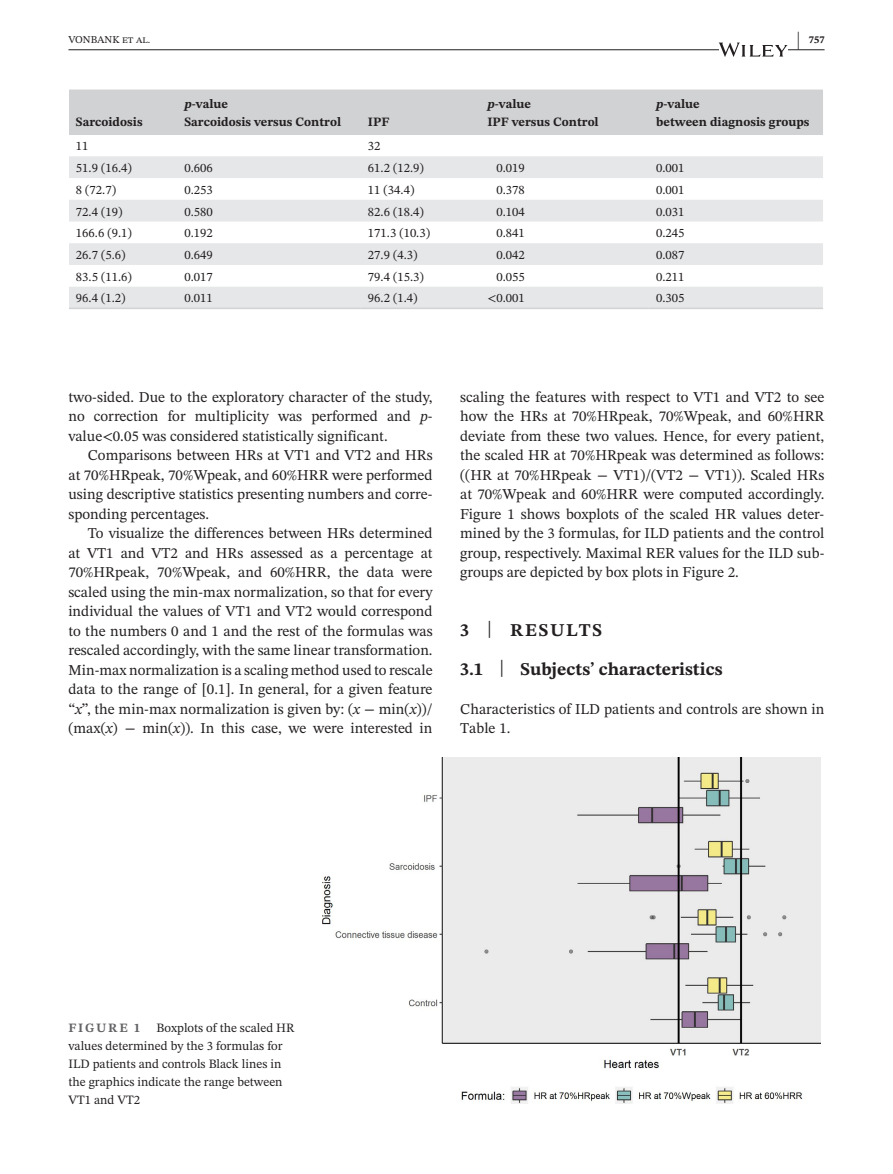
<style>
.page{position:relative;width:893px;height:1174px;background:#fff}
.page>*{position:absolute;margin:0;border:0;box-sizing:border-box;transform-origin:0 0}
.t1{font:700 21px "STIX Two Text";color:#231f20;scale:.42 1}
.t2{font:700 18px/39px "STIX Two Text";color:#231f20}
.t3{font:15px/19.5px "STIX Two Text";color:#231f20;text-align:justify}
.t4{font:12.75px/18px "STIX Two Text";color:#231f20}
.t5{font:700 12.75px/17.2px "STIX Two Text";color:#231f20}
.t6{font:700 12.75px "STIX Two Text";letter-spacing:.14em;color:#636366}
.t7{font:10.5px "STIX Two Text";color:#231f20}
.t8{font:700 10.5px "STIX Two Text";color:#231f20}
.s1{font-style:italic}
.s2{font-weight:400;font-size:23.7px}
</style>
<div class="page">
<hr style="left:68px;top:49px;width:756px;height:1px;background:#231f20">
<svg style="left:719px;top:43px;width:68px;height:14px"></svg>
<img style="left:323px;top:757px;width:497px;height:347px">
<div style="left:69px;top:90px;width:754px;height:45px;background:#d1d2d4"></div>
<svg style="left:69px;top:156px;width:754px;height:152px;fill:#e6e7e9"></svg>
<hr style="left:68px;top:308px;width:109px;height:1px;background:#d1d2d4">
<hr style="left:177px;top:308px;width:183px;height:1px;background:#d1d2d4">
<hr style="left:360px;top:308px;width:120px;height:1px;background:#d1d2d4">
<hr style="left:480px;top:308px;width:169px;height:1px;background:#d1d2d4">
<hr style="left:649px;top:308px;width:174px;height:1px;background:#d1d2d4">
<h1 class="t1" style="left:797px;top:24px;width:8px">|</h1>
<p class="t7" style="left:68px;top:32px;width:83px">VONBANK et al.</p>
<p class="t8" style="left:809px;top:32px;width:17px">757</p>
<p class="t5" style="left:76px;top:113px;width:68px">Sarcoidosis</p>
<p class="t5" style="left:184px;top:96px;width:158px"><span class="s1">p</span>-value<br>Sarcoidosis versus Control</p>
<p class="t5" style="left:368px;top:113px;width:23px">IPF</p>
<p class="t5" style="left:487px;top:96px;width:113px"><span class="s1">p</span>-value<br>IPF versus Control</p>
<p class="t5" style="left:656px;top:96px;width:155px"><span class="s1">p</span>-value<br>between diagnosis groups</p>
<p class="t4" style="left:76px;top:137px;width:14px">11</p>
<p class="t4" style="left:368px;top:137px;width:14px">32</p>
<p class="t4" style="left:76px;top:159px;width:57px">51.9 (16.4)</p>
<p class="t4" style="left:184px;top:159px;width:30px">0.606</p>
<p class="t4" style="left:368px;top:159px;width:57px">61.2 (12.9)</p>
<p class="t4" style="left:496px;top:159px;width:30px">0.019</p>
<p class="t4" style="left:656px;top:159px;width:30px">0.001</p>
<p class="t4" style="left:76px;top:180px;width:42px">8 (72.7)</p>
<p class="t4" style="left:184px;top:180px;width:30px">0.253</p>
<p class="t4" style="left:368px;top:180px;width:48px">11 (34.4)</p>
<p class="t4" style="left:496px;top:180px;width:30px">0.378</p>
<p class="t4" style="left:656px;top:180px;width:30px">0.001</p>
<p class="t4" style="left:76px;top:202px;width:48px">72.4 (19)</p>
<p class="t4" style="left:184px;top:202px;width:30px">0.580</p>
<p class="t4" style="left:368px;top:202px;width:57px">82.6 (18.4)</p>
<p class="t4" style="left:496px;top:202px;width:30px">0.104</p>
<p class="t4" style="left:656px;top:202px;width:30px">0.031</p>
<p class="t4" style="left:76px;top:224px;width:57px">166.6 (9.1)</p>
<p class="t4" style="left:184px;top:224px;width:30px">0.192</p>
<p class="t4" style="left:368px;top:224px;width:64px">171.3 (10.3)</p>
<p class="t4" style="left:496px;top:224px;width:30px">0.841</p>
<p class="t4" style="left:656px;top:224px;width:30px">0.245</p>
<p class="t4" style="left:76px;top:246px;width:51px">26.7 (5.6)</p>
<p class="t4" style="left:184px;top:246px;width:30px">0.649</p>
<p class="t4" style="left:368px;top:246px;width:51px">27.9 (4.3)</p>
<p class="t4" style="left:496px;top:246px;width:30px">0.042</p>
<p class="t4" style="left:656px;top:246px;width:30px">0.087</p>
<p class="t4" style="left:76px;top:267px;width:57px">83.5 (11.6)</p>
<p class="t4" style="left:184px;top:267px;width:30px">0.017</p>
<p class="t4" style="left:368px;top:267px;width:57px">79.4 (15.3)</p>
<p class="t4" style="left:496px;top:267px;width:30px">0.055</p>
<p class="t4" style="left:656px;top:267px;width:30px">0.211</p>
<p class="t4" style="left:76px;top:289px;width:51px">96.4 (1.2)</p>
<p class="t4" style="left:184px;top:289px;width:30px">0.011</p>
<p class="t4" style="left:368px;top:289px;width:51px">96.2 (1.4)</p>
<p class="t4" style="left:487px;top:289px;width:39px">&lt;0.001</p>
<p class="t4" style="left:656px;top:289px;width:30px">0.305</p>
<p class="t3" style="left:68px;top:387px;width:366px">two-sided. Due to the exploratory character of the study, no correction for multiplicity was performed and <span class="s1">p&shy;</span>value&lt;0.05 was considered statistically significant.</p>
<p class="t3" style="left:68px;top:445px;width:366px;text-indent:19px">Comparisons between HRs at VT1 and VT2 and HRs at 70%HRpeak, 70%Wpeak, and 60%HRR were performed using descriptive statistics presenting numbers and corre&shy;sponding percentages.</p>
<p class="t3" style="left:68px;top:523px;width:366px;text-indent:20px">To visualize the differences between HRs determined at VT1 and VT2 and HRs assessed as a percentage at 70%HRpeak, 70%Wpeak, and 60%HRR, the data were scaled using the min-max normalization, so that for every individual the values of VT1 and VT2 would correspond to the numbers 0 and 1 and the rest of the formulas was rescaled accordingly, with the same linear transformation.<br>Min-max normalization is a scaling method used to rescale data to the range of [0.1]. In general, for a given feature “<span class="s1">x</span>”, the min-max normalization is given by: (<span class="s1">x</span> − min(<span class="s1">x</span>))/ (max(<span class="s1">x</span>) − min(<span class="s1">x</span>)). In this case, we were interested in</p>
<p class="t3" style="left:460px;top:387px;width:366px">scaling the features with respect to VT1 and VT2 to see how the HRs at 70%HRpeak, 70%Wpeak, and 60%HRR deviate from these two values. Hence, for every patient, the scaled HR at 70%HRpeak was determined as follows: ((HR at 70%HRpeak − VT1)/(VT2 − VT1)). Scaled HRs at 70%Wpeak and 60%HRR were computed accordingly.<br>Figure 1 shows boxplots of the scaled HR values deter&shy;mined by the 3 formulas, for ILD patients and the control group, respectively. Maximal RER values for the ILD sub&shy;groups are depicted by box plots in Figure 2.</p>
<p class="t2" style="left:460px;top:611px;width:264px">3 <span class="s2">|</span> RESULTS<br>3.1 <span class="s2">|</span> Subjects’ characteristics</p>
<p class="t3" style="left:460px;top:699px;width:366px">Characteristics of ILD patients and controls are shown in<br>Table 1.</p>
<p class="t4" style="left:68px;top:1018px;width:228px;text-indent:88px">Boxplots of the scaled HR values determined by the 3 formulas for<br>ILD patients and controls Black lines in the graphics indicate the range between<br>VT1 and VT2</p>
<p class="t6" style="left:68px;top:1018px;width:73px">FIGURE 1</p>
</div>
